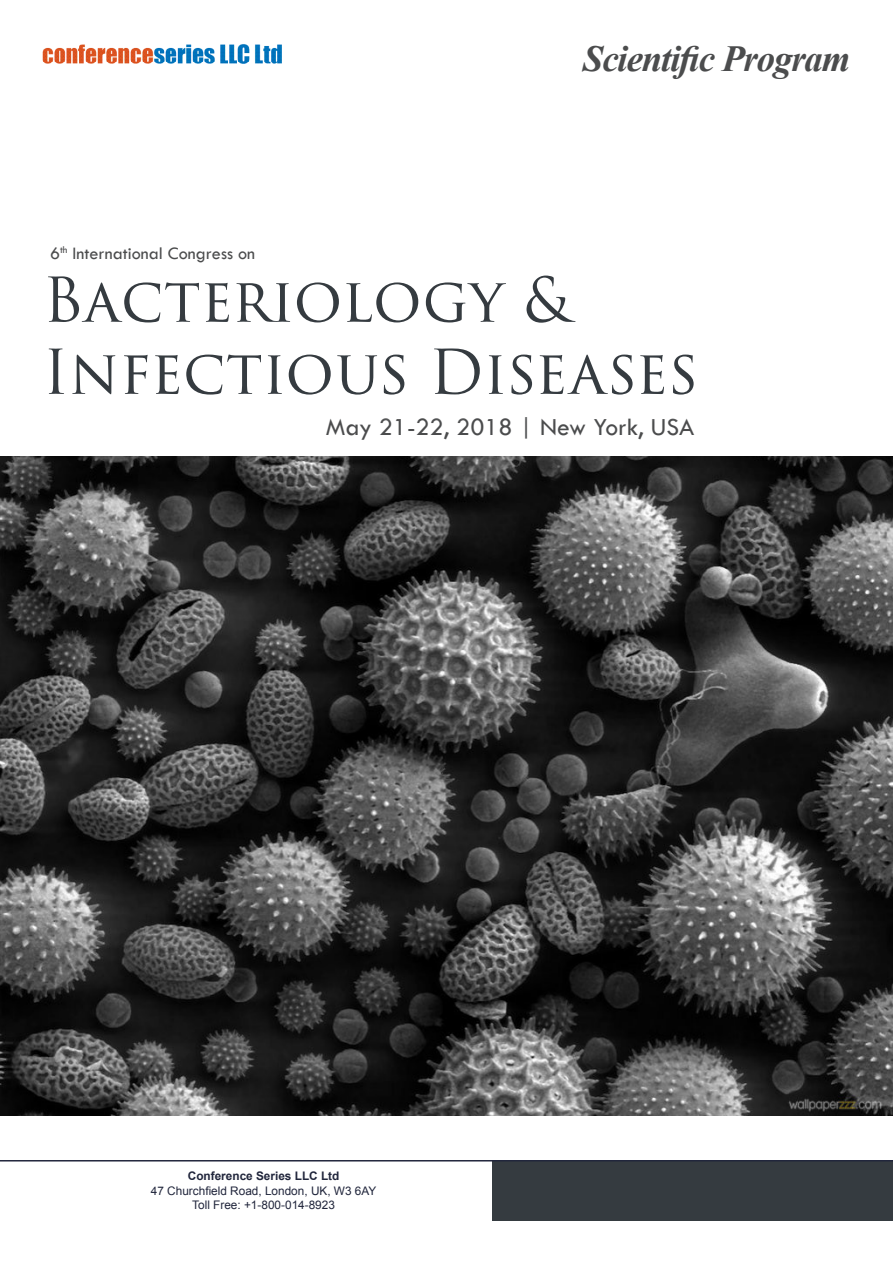
<style>
.page{position:relative;width:893px;height:1263px;background:#fff}
.page>*{position:absolute;margin:0;border:0;box-sizing:border-box;transform-origin:0 0}
.t1{font:60px/72.2px "Trajan Pro 3";letter-spacing:-.005em;color:#353b40}
.t2{font:italic 700 36.75px "Times New Roman";letter-spacing:-.03em;color:#4b4c4d}
.t3{font:25.5px "Tw Cen";color:#4b4c4d}
.t4{font:18.15px "Tw Cen";color:#4b4c4d}
.t5{font:11.85px "Arial";color:#21263c}
.t6{font:700 11.85px "Arial";color:#21263c}
</style>
<div class="page">
<img style="left:43px;top:44px;width:239px;height:20px">
<div style="left:492px;top:1160px;width:401px;height:60px;background:#353b40"></div>
<hr style="left:0;top:1160px;width:893px;height:1px;background:#21263c">
<img style="left:0;top:456px;width:893px;height:659px">
<p class="t2" style="left:583px;top:33px;width:269px">Scientific Program</p>
<p class="t4" style="left:50px;top:243px;width:207px">6<sup>th</sup> International Congress on</p>
<p class="t1" style="left:43px;top:266px;width:657px">Bacteriology &amp;<br>Infectious Diseases</p>
<p class="t3" style="left:326px;top:412px;width:370px">May 21-22, 2018 | New York, USA</p>
<p class="t6" style="left:188px;top:1168px;width:153px">Conference Series LLC Ltd</p>
<p class="t5" style="left:151px;top:1182px;width:227px">47 Churchfield Road, London, UK, W3 6AY</p>
<p class="t5" style="left:192px;top:1197px;width:144px">Toll Free: +1-800-014-8923</p>
</div>
